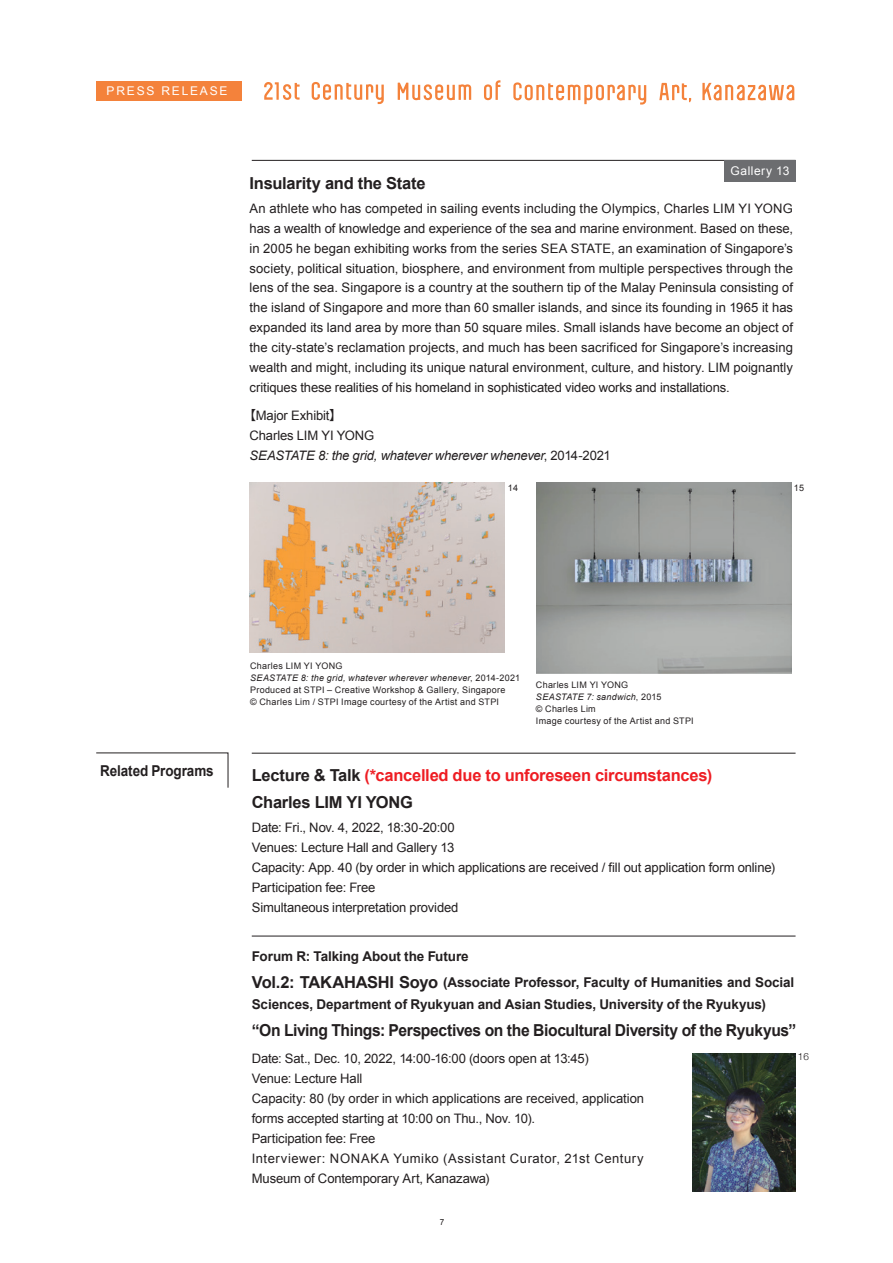
<style>
.page{position:relative;width:893px;height:1263px;background:#fff}
.page>*{position:absolute;margin:0;border:0;box-sizing:border-box;transform-origin:0 0}
.t1{font:700 16.5px/27px "Arial";letter-spacing:-.015em;color:#ee1d23}
.t2{font:700 16.5px "Arial";letter-spacing:-.02em;color:#231f20;scale:.95 1}
.t3{font:700 16.5px "Arial";letter-spacing:-.02em;color:#231f20}
.t4{font:700 15px "Arial";letter-spacing:-.005em;color:#231f20;scale:.9 1}
.t5{font:700 13.5px/25.5px "Arial";letter-spacing:-.005em;color:#231f20}
.t6{font:13.05px/20px "Arial";letter-spacing:-.01em;color:#231f20}
.t7{font:italic 13.05px/20px "Arial";letter-spacing:-.015em;color:#231f20}
.t8{font:12px "Arial";letter-spacing:.15em;color:#fff}
.t9{font:12px "Arial";letter-spacing:.04em;color:#fff}
.t10{font:300 9.9px "Helvetica Neue";color:#231f20}
.t11{font:9px/12px "Arial";letter-spacing:.03em;color:#231f20}
.t12{font:8.25px "Arial";color:#231f20}
.s1{font-family:"Koz Go Pr 6 N";font-style:normal}
.s2{font-style:normal}
.s3{font-style:italic}
.s4{color:#231f20}
.s5{font-size:16.5px}
</style>
<div class="page">
<svg style="left:312px;top:82px;width:72px;height:22px"></svg>
<svg style="left:264px;top:82px;width:36px;height:18px"></svg>
<svg style="left:484px;top:80px;width:16px;height:20px"></svg>
<svg style="left:398px;top:83px;width:73px;height:17px"></svg>
<svg style="left:659px;top:83px;width:32px;height:19px"></svg>
<svg style="left:513px;top:82px;width:133px;height:23px"></svg>
<svg style="left:702px;top:83px;width:92px;height:17px"></svg>
<div style="left:96px;top:81px;width:146px;height:19px;background:#f4823b"></div>
<hr style="left:252px;top:753px;width:544px;height:1px;background:#231f20">
<svg style="left:96px;top:752px;width:132px;height:36px"></svg>
<img style="left:250px;top:483px;width:255px;height:170px">
<img style="left:536px;top:483px;width:255px;height:191px">
<hr style="left:252px;top:160px;width:544px;height:1px;background:#231f20">
<div style="left:724px;top:161px;width:71px;height:21px;background:#6c6d70"></div>
<hr style="left:252px;top:936px;width:544px;height:1px;background:#231f20">
<img style="left:692px;top:1053px;width:103px;height:138px">
<p class="t8" style="left:107px;top:84px;width:122px">PRESS RELEASE</p>
<p class="t9" style="left:731px;top:164px;width:60px">Gallery 13</p>
<p class="t3" style="left:250px;top:174px;width:177px">Insularity and the State</p>
<p class="t6" style="left:250px;top:198px;width:545px;text-align:justify">An athlete who has competed in sailing events including the Olympics, Charles LIM YI YONG has a wealth of knowledge and experience of the sea and marine environment. Based on these, in 2005 he began exhibiting works from the series SEA STATE, an examination of Singapore’s society, political situation, biosphere, and environment from multiple perspectives through the lens of the sea. Singapore is a country at the southern tip of the Malay Peninsula consisting of the island of Singapore and more than 60 smaller islands, and since its founding in 1965 it has expanded its land area by more than 50 square miles. Small islands have become an object of the city-state’s reclamation projects, and much has been sacrificed for Singapore’s increasing wealth and might, including its unique natural environment, culture, and history. LIM poignantly critiques these realities of his homeland in sophisticated video works and installations.</p>
<p class="t7" style="left:250px;top:405px;width:363px;text-indent:-7px"><span class="s1">【</span><span class="s2">Major Exhibit</span><span class="s1">】<br></span><span class="s2">Charles LIM YI YONG<br></span>SEASTATE 8: the grid, whatever wherever whenever<span class="s2">, 2014-2021</span></p>
<p class="t11" style="left:508px;top:481px;width:12px">14</p>
<p class="t11" style="left:794px;top:481px;width:12px">15</p>
<p class="t4" style="left:100px;top:762px;width:128px">Related Programs</p>
<p class="t11" style="left:250px;top:659px;width:271px">Charles LIM YI YONG<br><span class="s3">SEASTATE 8: the grid, whatever wherever whenever</span>, 2014-2021<br>Produced at STPI – Creative Workshop &amp; Gallery, Singapore<br>© Charles Lim / STPI Image courtesy of the Artist and STPI</p>
<p class="t11" style="left:536px;top:679px;width:159px">Charles LIM YI YONG<br><span class="s3">SEASTATE 7: sandwich</span>, 2015<br>© Charles Lim<br>Image courtesy of the Artist and STPI</p>
<p class="t1" style="left:252px;top:762px;width:462px"><span class="s4">Lecture &amp; Talk</span> (*cancelled due to unforeseen circumstances)<br><span class="s4">Charles LIM YI YONG</span></p>
<p class="t6" style="left:252px;top:817px;width:525px">Date: Fri., Nov. 4, 2022, 18:30-20:00<br>Venues: Lecture Hall and Gallery 13<br>Capacity: App. 40 (by order in which applications are received / fill out application form online)<br>Participation fee: Free<br>Simultaneous interpretation provided</p>
<p class="t5" style="left:252px;top:944px;width:544px">Forum R: Talking About the Future<br><span class="s5">Vol.2: TAKAHASHI Soyo</span> (Associate Professor, Faculty of Humanities and Social</p>
<p class="t5" style="left:252px;top:992px;width:516px">Sciences, Department of Ryukyuan and Asian Studies, University of the Ryukyus)</p>
<p class="t2" style="left:252px;top:1021px;width:575px">“On Living Things: Perspectives on the Biocultural Diversity of the Ryukyus”</p>
<p class="t6" style="left:252px;top:1048px;width:394px">Date: Sat., Dec. 10, 2022, 14:00-16:00 (doors open at 13:45)<br>Venue: Lecture Hall<br>Capacity: 80 (by order in which applications are received, application forms accepted starting at 10:00 on Thu., Nov. 10).<br>Participation fee: Free<br>Interviewer: NONAKA Yumiko (Assistant Curator, 21st Century Museum of Contemporary Art, Kanazawa)</p>
<p class="t10" style="left:798px;top:1049px;width:13px">16</p>
<p class="t12" style="left:440px;top:1217px;width:6px">7</p>
</div>
